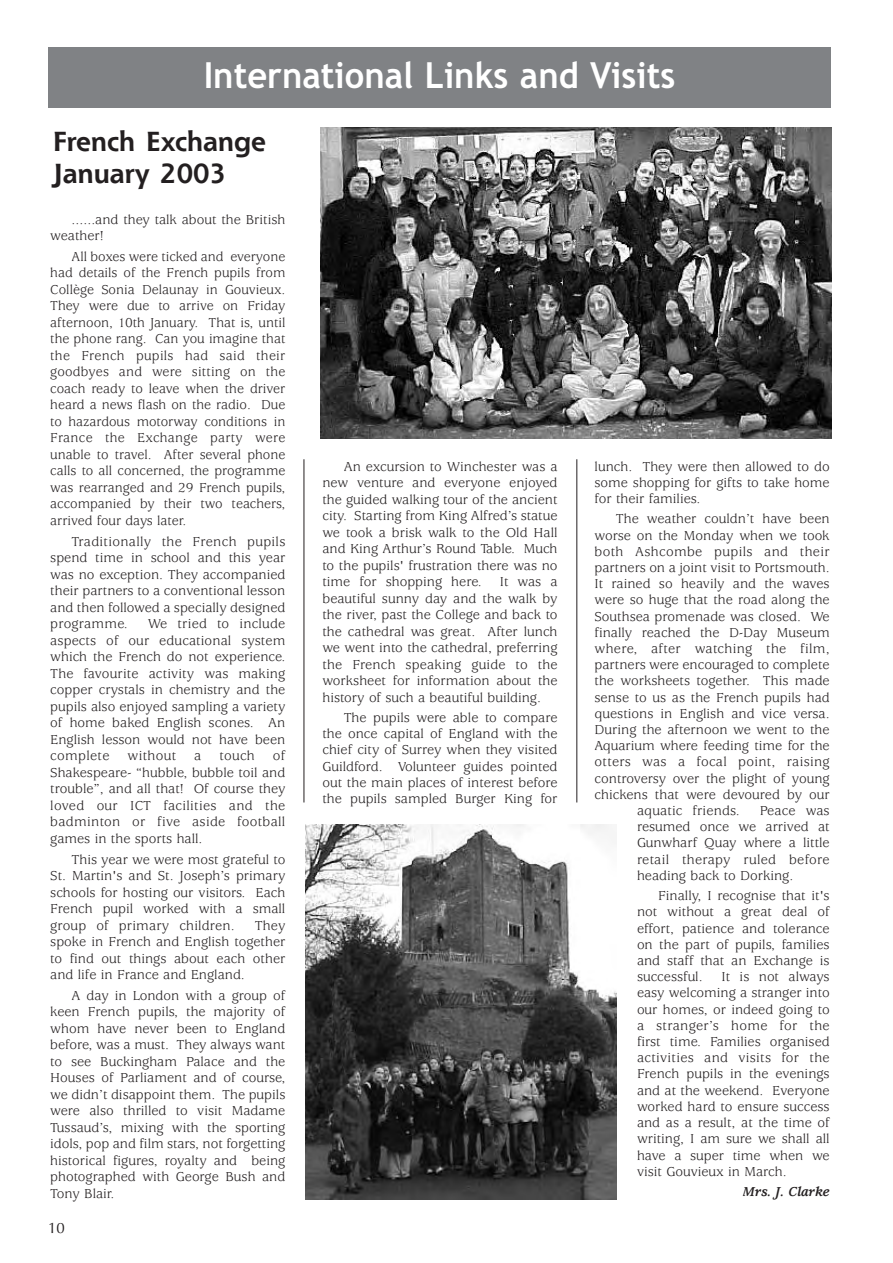
<style>
.page{position:relative;width:893px;height:1263px;background:#fff}
.page>*{position:absolute;margin:0;border:0;box-sizing:border-box;transform-origin:0 0}
.t1{font:700 36px "Trebuchet MS";color:#fff;scale:.96 1}
.t2{font:700 27px/31.5px "Shannon";color:#231f20}
.t3{font:15px "Optima";color:#231f20}
.t4{font:14.25px/16.5px "Usherwood";color:#231f20;text-align:justify}
.t5{font:14.25px "Usherwood";letter-spacing:.02em;color:#231f20}
.t6{font:italic 700 14.25px "Usherwood";color:#231f20}
</style>
<div class="page">
<div style="left:48px;top:47px;width:783px;height:61px;background:#808285"></div>
<img style="left:321px;top:127px;width:510px;height:312px">
<hr style="left:576px;top:459px;width:1px;height:343px;background:#231f20">
<hr style="left:304px;top:459px;width:1px;height:343px;background:#231f20">
<img style="left:305px;top:825px;width:311px;height:374px">
<h1 class="t1" style="left:204px;top:54px;width:493px">International Links and Visits</h1>
<h2 class="t2" style="left:53px;top:129px;width:215px">French Exchange<br>January 2003</h2>
<p class="t4" style="left:50px;top:212px;width:237px;text-indent:21px">......and they talk about the British weather!</p>
<p class="t4" style="left:50px;top:250px;width:237px;text-indent:21px">All boxes were ticked and everyone had details of the French pupils from Collège Sonia Delaunay in Gouvieux.<br>They were due to arrive on Friday afternoon, 10th January. That is, until the phone rang. Can you imagine that the French pupils had said their goodbyes and were sitting on the coach ready to leave when the driver heard a news flash on the radio. Due to hazardous motorway conditions in France the Exchange party were unable to travel. After several phone calls to all concerned, the programme was rearranged and 29 French pupils, accompanied by their two teachers, arrived four days later.</p>
<p class="t4" style="left:50px;top:534px;width:237px;text-indent:21px">Traditionally the French pupils spend time in school and this year was no exception. They accompanied their partners to a conventional lesson and then followed a specially designed programme.</p>
<p class="t4" style="left:50px;top:617px;width:237px;text-indent:98px">We tried to include aspects of our educational system which the French do not experience.<br>The favourite activity was making copper crystals in chemistry and the pupils also enjoyed sampling a variety of home baked English scones. An English lesson would not have been complete</p>
<p class="t4" style="left:50px;top:749px;width:237px;text-indent:223px">of Shakespeare- “hubble, bubble toil and trouble”, and all that! Of course they loved our ICT facilities and the badminton or five aside football games in the sports hall.</p>
<p class="t4" style="left:50px;top:852px;width:237px;text-indent:21px">This year we were most grateful to St. Martin's and St. Joseph’s primary schools for hosting our visitors. Each French pupil worked with a small group of primary children.</p>
<p class="t5" style="left:128px;top:750px;width:50px">without</p>
<p class="t4" style="left:194px;top:749px;width:9px">a</p>
<p class="t4" style="left:220px;top:749px;width:37px">touch</p>
<p class="t4" style="left:50px;top:918px;width:237px;text-indent:204px">They spoke in French and English together to find out things about each other and life in France and England.</p>
<p class="t4" style="left:50px;top:988px;width:237px;text-indent:21px">A day in London with a group of keen French pupils, the majority of whom have never been to England before, was a must. They always want to see Buckingham Palace and the Houses of Parliament and of course, we didn’t disappoint them. The pupils were also thrilled to visit Madame Tussaud’s, mixing with the sporting idols, pop and film stars, not forgetting historical figures, royalty and being photographed with George Bush and Tony Blair.</p>
<p class="t3" style="left:48px;top:1222px;width:18px">10</p>
<p class="t4" style="left:322px;top:459px;width:237px;text-indent:21px">An excursion to Winchester was a new venture and everyone enjoyed the guided walking tour of the ancient city. Starting from King Alfred’s statue we took a brisk walk to the Old Hall and King Arthur’s Round Table. Much to the pupils' frustration there was no time for shopping here.</p>
<p class="t4" style="left:322px;top:575px;width:237px;text-indent:177px">It was a beautiful sunny day and the walk by the river, past the College and back to the cathedral was great. After lunch we went into the cathedral, preferring the French speaking guide to the worksheet for information about the history of such a beautiful building.</p>
<p class="t4" style="left:322px;top:711px;width:237px;text-indent:21px">The pupils were able to compare the once capital of England with the chief city of Surrey when they visited Guildford. Volunteer guides pointed out the main places of interest before the pupils sampled Burger King for</p>
<p class="t4" style="left:595px;top:459px;width:237px">lunch. They were then allowed to do some shopping for gifts to take home for their families.</p>
<p class="t4" style="left:616px;top:512px;width:215px">The weather couldn’t have been</p>
<p class="t4" style="left:595px;top:528px;width:237px">worse on the Monday when we took</p>
<p class="t5" style="left:595px;top:546px;width:237px">both Ashcombe pupils and their</p>
<p class="t4" style="left:595px;top:561px;width:237px">partners on a joint visit to Portsmouth.</p>
<p class="t4" style="left:595px;top:577px;width:237px">It rained so heavily and the waves</p>
<p class="t4" style="left:595px;top:593px;width:237px">were so huge that the road along the</p>
<p class="t4" style="left:595px;top:609px;width:237px">Southsea promenade was closed. We</p>
<p class="t4" style="left:595px;top:625px;width:237px">finally reached the D-Day Museum</p>
<p class="t5" style="left:595px;top:643px;width:237px">where, after watching the film,</p>
<p class="t4" style="left:595px;top:658px;width:237px">partners were encouraged to complete</p>
<p class="t4" style="left:595px;top:674px;width:237px">the worksheets together. This made</p>
<p class="t4" style="left:595px;top:690px;width:237px">sense to us as the French pupils had</p>
<p class="t4" style="left:595px;top:706px;width:237px">questions in English and vice versa.</p>
<p class="t4" style="left:595px;top:723px;width:237px">During the afternoon we went to the</p>
<p class="t4" style="left:595px;top:739px;width:237px">Aquarium where feeding time for the</p>
<p class="t5" style="left:595px;top:757px;width:237px">otters was a focal point, raising</p>
<p class="t4" style="left:595px;top:771px;width:237px">controversy over the plight of young</p>
<p class="t4" style="left:595px;top:787px;width:237px">chickens that were devoured by our</p>
<p class="t4" style="left:637px;top:804px;width:104px">aquatic friends.</p>
<p class="t4" style="left:637px;top:804px;width:194px;text-indent:123px">Peace was resumed once we arrived at Gunwharf Quay where a little retail therapy ruled before heading back to Dorking.</p>
<p class="t4" style="left:637px;top:889px;width:194px;text-indent:21px">Finally, I recognise that it's not without a great deal of effort, patience and tolerance on the part of pupils, families and staff that an Exchange is successful.</p>
<p class="t4" style="left:637px;top:970px;width:194px;text-indent:85px">It is not always easy welcoming a stranger into our homes, or indeed going to a stranger’s home for the first time. Families organised activities and visits for the French pupils in the evenings and at the weekend. Everyone worked hard to ensure success and as a result, at the time of writing, I am sure we shall all have a super time when we visit Gouvieux in March.</p>
<p class="t6" style="left:742px;top:1186px;width:89px">Mrs. J. Clarke</p>
</div>
